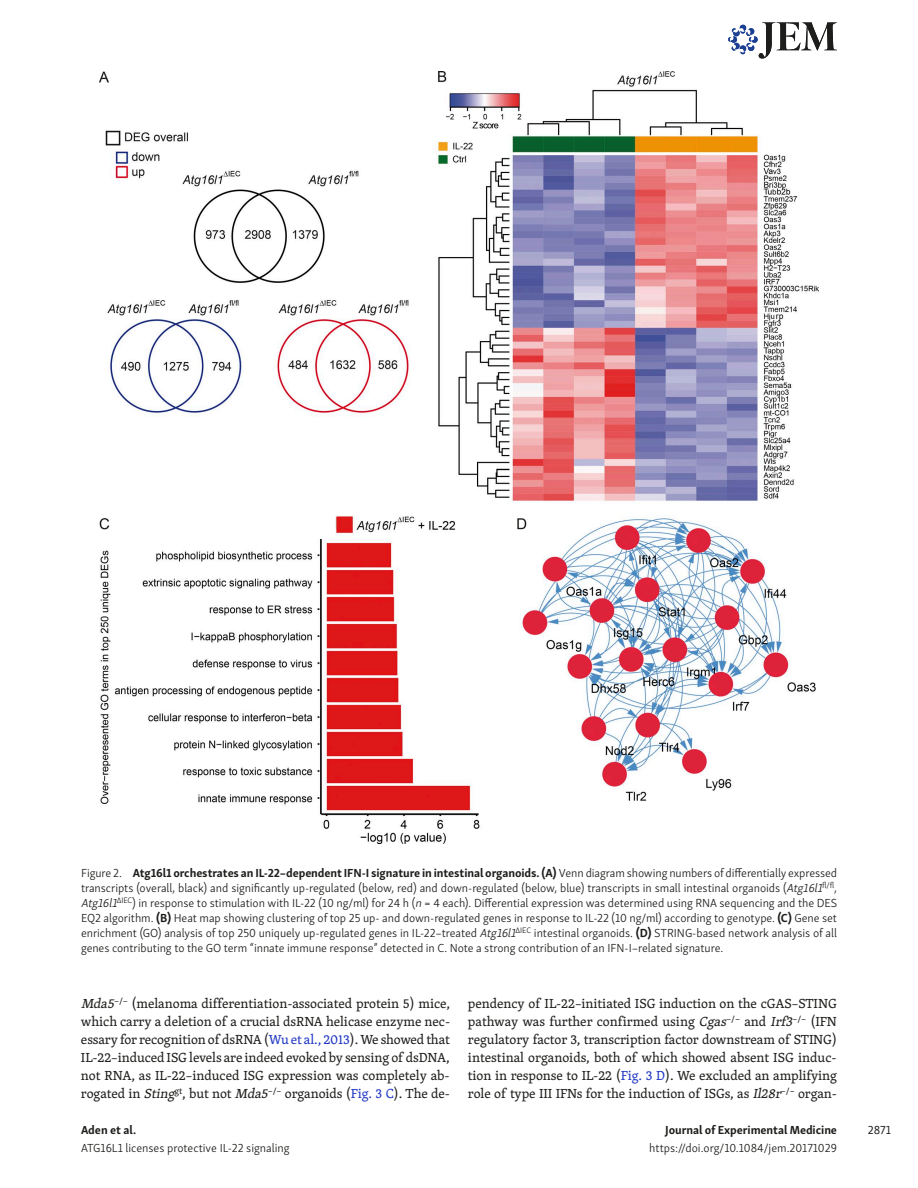
<style>
.page{position:relative;width:918px;height:1188px;background:#fff}
.page>*{position:absolute;margin:0;border:0;box-sizing:border-box;transform-origin:0 0}
.t1{font:13.5px/18px "Skolar PE";letter-spacing:-.005em;color:#1d1d1b;text-align:justify}
.t2{font:300 12px/15px "Skolar Sans PE";color:#1d1d1b;text-align:justify}
.t3{font:700 12px "Skolar Sans PE";letter-spacing:-.005em;color:#1d1d1b}
.t4{font:12px "Skolar Sans PE";color:#1d1d1b}
.s1{font-weight:700}
.s2{font-style:italic}
.s3{color:#1f37c4}
</style>
<div class="page">
<svg style="left:728px;top:22px;width:109px;height:36px"></svg>
<img style="left:99px;top:72px;width:720px;height:772px">
<p class="t2" style="left:81px;top:864px;width:758px">Figure 2. <span class="s1">Atg16l1 orchestrates an IL-22–dependent IFN-I signature in intestinal organoids. (A)</span> Venn diagram showing numbers of differentially expressed transcripts (overall, black) and significantly up-regulated (below, red) and down-regulated (below, blue) transcripts in small intestinal organoids (<span class="s2">Atg16l1</span><sup>fl/fl</sup>, <span class="s2">Atg16l1</span><sup>ΔIEC</sup>) in response to stimulation with IL-22 (10 ng/ml) for 24 h (<span class="s2">n</span> = 4 each). Differential expression was determined using RNA sequencing and the DES EQ2 algorithm. <span class="s1">(B)</span> Heat map showing clustering of top 25 up- and down-regulated genes in response to IL-22 (10 ng/ml) according to genotype. <span class="s1">(C)</span> Gene set enrichment (GO) analysis of top 250 uniquely up-regulated genes in IL-22–treated <span class="s2">Atg16l1</span><sup>ΔIEC</sup> intestinal organoids. <span class="s1">(D)</span> STRING-based network analysis of all genes contributing to the GO term “innate immune response” detected in C. Note a strong contribution of an IFN-I–related signature.</p>
<p class="t1" style="left:81px;top:994px;width:371px"><span class="s2">Mda5</span><sup>−/−</sup> (melanoma differentiation-associated protein 5) mice, which carry a deletion of a crucial dsRNA helicase enzyme nec&shy;essary for recognition of dsRNA (<span class="s3">Wu et al., 2013</span>). We showed that IL-22–induced ISG levels are indeed evoked by sensing of dsDNA, not RNA, as IL-22–induced ISG expression was completely ab&shy;rogated in <span class="s2">Sting</span><sup>gt</sup>, but not <span class="s2">Mda5</span><sup>−/−</sup> organoids (<span class="s3">Fig. 3 C</span>). The de-</p>
<p class="t1" style="left:468px;top:994px;width:371px">pendency of IL-22–initiated ISG induction on the cGAS–STING pathway was further confirmed using <span class="s2">Cgas</span><sup>−/−</sup> and <span class="s2">Irf3</span><sup>−/−</sup> (IFN regulatory factor 3, transcription factor downstream of STING) intestinal organoids, both of which showed absent ISG induc&shy;tion in response to IL-22 (<span class="s3">Fig. 3 D</span>). We excluded an amplifying role of type III IFNs for the induction of ISGs, as <span class="s2">Il28r</span><sup>−/−</sup> organ-</p>
<p class="t3" style="left:81px;top:1120px;width:57px">Aden et al.</p>
<p class="t2" style="left:81px;top:1140px;width:210px">ATG16L1 licenses protective IL-22 signaling</p>
<p class="t3" style="left:665px;top:1120px;width:173px">Journal of Experimental Medicine</p>
<p class="t2" style="left:649px;top:1140px;width:189px">https://doi.org/10.1084/jem.20171029</p>
<p class="t4" style="left:868px;top:1121px;width:25px">2871</p>
</div>
